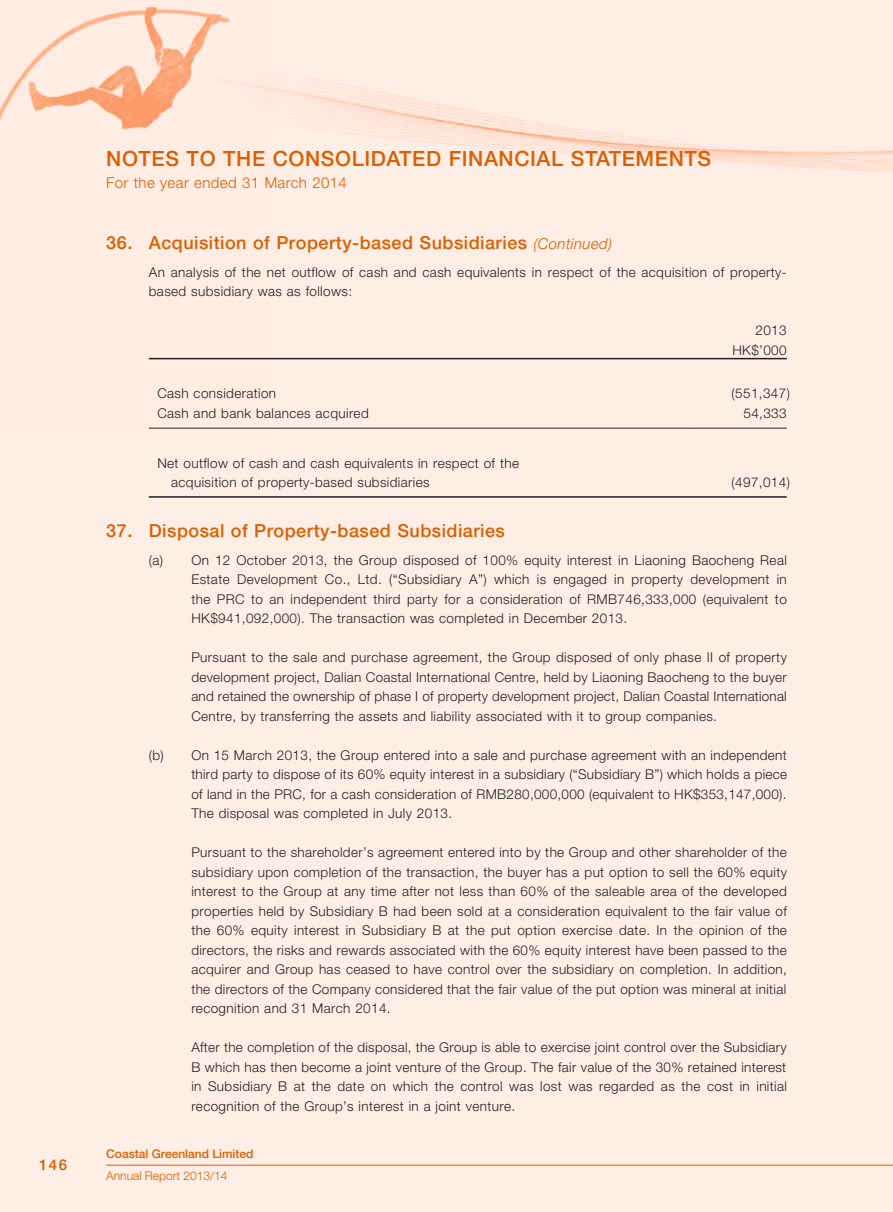
<style>
.page{position:relative;width:893px;height:1212px;background:#ffeee5}
.page>*{position:absolute;margin:0;border:0;box-sizing:border-box;transform-origin:0 0}
.t1{font:500 21px "Helvetica Neue LT Std";letter-spacing:.03em;color:#dc5e00}
.t2{font:500 18px "Helvetica Neue LT Std";letter-spacing:.03em;color:#dc5e00}
.t3{font:300 15px "Helvetica Neue LT Std";letter-spacing:.03em;color:#dc5e00}
.t4{font:500 15px "Helvetica Neue LT Std";color:#dc5e00}
.t5{font:300 13.5px/19.5px "Helvetica Neue LT Std";letter-spacing:.03em;color:#231f20;text-align:justify}
.t6{font:500 12px "Helvetica Neue LT Std";color:#dc5e00}
.t7{font:300 12px "Helvetica Neue LT Std";color:#dc5e00}
.s1{font-weight:300;font-style:italic;font-size:15px}
</style>
<div class="page">
<img style="left:274px;top:74px;width:619px;height:98px">
<hr style="left:106px;top:1165px;width:787px;height:1px;background:#dc5e00">
<img style="left:0;top:6px;width:274px;height:423px">
<hr style="left:149px;top:358px;width:540px;height:1px;background:#231f20">
<hr style="left:689px;top:358px;width:98px;height:1px;background:#231f20">
<hr style="left:149px;top:428px;width:540px;height:1px;background:#231f20">
<hr style="left:689px;top:428px;width:98px;height:1px;background:#231f20">
<hr style="left:149px;top:496px;width:540px;height:2px;background:#231f20">
<hr style="left:689px;top:496px;width:98px;height:2px;background:#231f20">
<p class="t4" style="left:39px;top:1156px;width:29px">146</p>
<h1 class="t1" style="left:106px;top:146px;width:16px">NOTE</h1>
<h1 class="t1" style="left:165px;top:146px;width:235px">S TO THE CONSOLIDATE</h1>
<h1 class="t1" style="left:426px;top:146px;width:58px">D FINAN</h1>
<h1 class="t1" style="left:514px;top:146px;width:86px">CIAL STATEMENT</h1>
<h1 class="t1" style="left:697px;top:146px;width:15px">S</h1>
<p class="t3" style="left:106px;top:174px;width:242px">For the year ended 31 March 2014</p>
<h2 class="t2" style="left:106px;top:232px;width:507px">36. Acquisition of Property-based Subsidiaries <span class="s1">(Continued)</span></h2>
<p class="t5" style="left:149px;top:262px;width:640px">An analysis of the net outflow of cash and cash equivalents in respect of the acquisition of property&shy;based subsidiary was as follows:</p>
<p class="t5" style="left:732px;top:320px;width:56px;text-align:right">2013<br>HK$’000</p>
<p class="t5" style="left:157px;top:383px;width:120px">Cash consideration</p>
<p class="t5" style="left:732px;top:383px;width:60px">(551,347)</p>
<p class="t5" style="left:157px;top:403px;width:213px">Cash and bank balances acquired</p>
<p class="t5" style="left:743px;top:403px;width:45px">54,333</p>
<p class="t5" style="left:171px;top:453px;width:349px;text-indent:-14px">Net outflow of cash and cash equivalents in respect of the acquisition of property-based subsidiaries</p>
<p class="t5" style="left:732px;top:472px;width:60px">(497,014)</p>
<h2 class="t2" style="left:106px;top:519px;width:400px">37. Disposal of Property-based Subsidiaries</h2>
<p class="t5" style="left:191px;top:550px;width:597px;text-indent:-43px">(a) On 12 October 2013, the Group disposed of 100% equity interest in Liaoning Baocheng Real Estate Development Co., Ltd. (“Subsidiary A”) which is engaged in property development in the PRC to an independent third party for a consideration of RMB746,333,000 (equivalent to HK$941,092,000). The transaction was completed in December 2013.</p>
<p class="t5" style="left:191px;top:647px;width:597px">Pursuant to the sale and purchase agreement, the Group disposed of only phase II of property development project, Dalian Coastal International Centre, held by Liaoning Baocheng to the buyer and retained the ownership of phase I of property development project, Dalian Coastal International Centre, by transferring the assets and liability associated with it to group companies.</p>
<p class="t5" style="left:191px;top:745px;width:597px;text-indent:-43px">(b) On 15 March 2013, the Group entered into a sale and purchase agreement with an independent third party to dispose of its 60% equity interest in a subsidiary (“Subsidiary B”) which holds a piece of land in the PRC, for a cash consideration of RMB280,000,000 (equivalent to HK$353,147,000).<br>The disposal was completed in July 2013.</p>
<p class="t5" style="left:191px;top:842px;width:597px">Pursuant to the shareholder’s agreement entered into by the Group and other shareholder of the subsidiary upon completion of the transaction, the buyer has a put option to sell the 60% equity interest to the Group at any time after not less than 60% of the saleable area of the developed properties held by Subsidiary B had been sold at a consideration equivalent to the fair value of the 60% equity interest in Subsidiary B at the put option exercise date. In the opinion of the directors, the risks and rewards associated with the 60% equity interest have been passed to the acquirer and Group has ceased to have control over the subsidiary on completion. In addition, the directors of the Company considered that the fair value of the put option was mineral at initial recognition and 31 March 2014.</p>
<p class="t5" style="left:191px;top:1037px;width:597px">After the completion of the disposal, the Group is able to exercise joint control over the Subsidiary B which has then become a joint venture of the Group. The fair value of the 30% retained interest in Subsidiary B at the date on which the control was lost was regarded as the cost in initial recognition of the Group’s interest in a joint venture.</p>
<p class="t6" style="left:106px;top:1146px;width:149px">Coastal Greenland Limited</p>
<p class="t7" style="left:106px;top:1168px;width:123px">Annual Report 2013/14</p>
</div>
